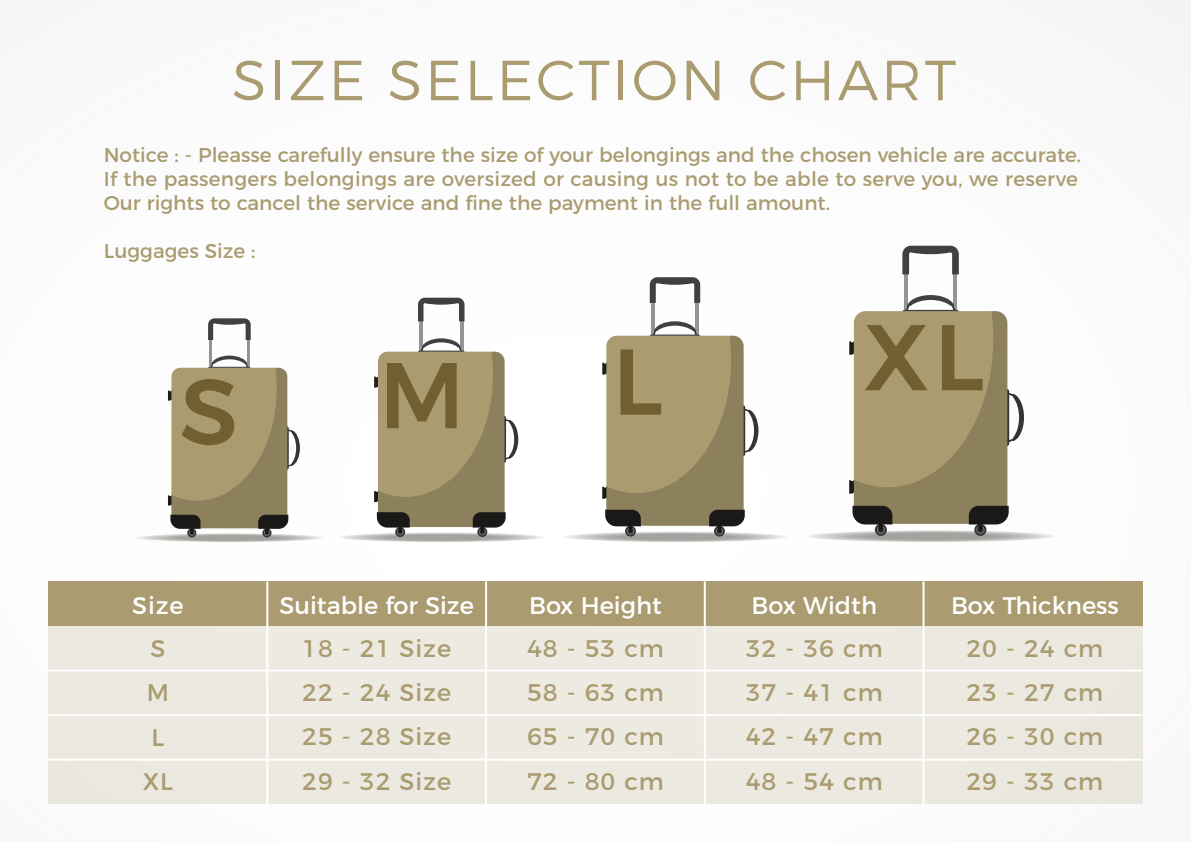
<style>
.page{position:relative;width:1191px;height:842px;background:#fff}
.page>*{position:absolute;margin:0;border:0;box-sizing:border-box;transform-origin:0 0}
.t1{font:300 56.4px "Montserrat";letter-spacing:.05em;color:#aa9c70}
.t2{font:24px/44.2px "Montserrat";letter-spacing:.04em;color:#aa9c70;text-align:justify}
.t3{font:24px "Montserrat";color:#fff}
.t4{font:20px/24px "Montserrat";color:#aa9c70}
</style>
<div class="page">
<svg style="left:134px;top:533px;width:191px;height:9px"></svg>
<hr style="left:209px;top:336px;width:3px;height:37px;background:#929497">
<hr style="left:247px;top:336px;width:3px;height:37px;background:#929497">
<svg style="left:208px;top:318px;width:43px;height:22px"></svg>
<svg style="left:337px;top:532px;width:208px;height:10px"></svg>
<hr style="left:419px;top:317px;width:3px;height:41px;background:#929497">
<hr style="left:460px;top:317px;width:3px;height:41px;background:#929497">
<svg style="left:418px;top:298px;width:46px;height:23px"></svg>
<svg style="left:562px;top:531px;width:226px;height:11px"></svg>
<hr style="left:651px;top:299px;width:3px;height:43px;background:#929497">
<hr style="left:695px;top:299px;width:4px;height:43px;background:#929497">
<svg style="left:650px;top:277px;width:50px;height:26px"></svg>
<svg style="left:804px;top:530px;width:253px;height:12px"></svg>
<svg style="left:903px;top:274px;width:4px;height:21px"></svg>
<hr style="left:953px;top:270px;width:4px;height:48px;background:#929497">
<svg style="left:902px;top:246px;width:56px;height:28px"></svg>
<svg style="left:168px;top:356px;width:132px;height:181px"></svg>
<svg style="left:374px;top:338px;width:144px;height:199px"></svg>
<svg style="left:602px;top:321px;width:156px;height:215px"></svg>
<svg style="left:849px;top:295px;width:175px;height:241px"></svg>
<div style="left:48px;top:581px;width:219px;height:45px;background:#aa9c70"></div>
<div style="left:48px;top:626px;width:219px;height:44px;background:#ece9e1"></div>
<div style="left:48px;top:670px;width:219px;height:45px;background:#ece9e1"></div>
<div style="left:48px;top:715px;width:219px;height:45px;background:#ebe9e0"></div>
<div style="left:48px;top:760px;width:219px;height:44px;background:#ebe8df"></div>
<div style="left:267px;top:581px;width:219px;height:45px;background:#aa9c70"></div>
<div style="left:267px;top:626px;width:219px;height:44px;background:#edeae2"></div>
<div style="left:267px;top:670px;width:219px;height:45px;background:#edeae2"></div>
<div style="left:267px;top:715px;width:219px;height:45px;background:#ece9e1"></div>
<div style="left:267px;top:760px;width:219px;height:44px;background:#ece9e1"></div>
<div style="left:486px;top:581px;width:219px;height:45px;background:#aa9c70"></div>
<div style="left:486px;top:626px;width:219px;height:44px;background:#edeae2"></div>
<div style="left:486px;top:670px;width:219px;height:45px;background:#edeae2"></div>
<div style="left:486px;top:715px;width:219px;height:45px;background:#edeae2"></div>
<div style="left:486px;top:760px;width:219px;height:44px;background:#ece9e1"></div>
<div style="left:705px;top:581px;width:218px;height:45px;background:#aa9c70"></div>
<div style="left:705px;top:626px;width:218px;height:44px;background:#edeae2"></div>
<div style="left:705px;top:670px;width:218px;height:45px;background:#edeae1"></div>
<div style="left:705px;top:715px;width:218px;height:45px;background:#ece9e1"></div>
<div style="left:705px;top:760px;width:218px;height:44px;background:#ebe9e0"></div>
<div style="left:923px;top:581px;width:219px;height:45px;background:#aa9c70"></div>
<div style="left:923px;top:626px;width:219px;height:44px;background:#ebe9e0"></div>
<div style="left:923px;top:670px;width:219px;height:45px;background:#ebe9e0"></div>
<div style="left:923px;top:715px;width:219px;height:45px;background:#ebe8df"></div>
<div style="left:923px;top:760px;width:219px;height:44px;background:#eae8de"></div>
<hr style="left:266px;top:581px;width:2px;height:223px;background:#fff">
<hr style="left:485px;top:581px;width:2px;height:223px;background:#fff">
<hr style="left:704px;top:581px;width:2px;height:223px;background:#fff">
<hr style="left:922px;top:581px;width:2px;height:223px;background:#fff">
<hr style="left:48px;top:669px;width:1094px;height:2px;background:#fff">
<hr style="left:48px;top:714px;width:1094px;height:2px;background:#fff">
<hr style="left:48px;top:759px;width:1094px;height:2px;background:#fff">
<h1 class="t1" style="left:232px;top:36px;width:725px">SIZE SELECTION CHART</h1>
<p class="t4" style="left:104px;top:142px;width:979px">Notice : - Pleasse carefully ensure the size of your belongings and the chosen vehicle are accurate.<br>If the passengers belongings are oversized or causing us not to be able to serve you, we reserve<br>Our rights to cancel the service and fine the payment in the full amount.</p>
<p class="t4" style="left:104px;top:238px;width:153px">Luggages Size :</p>
<p class="t3" style="left:279px;top:587px;width:196px">Suitable for Size</p>
<p class="t3" style="left:529px;top:587px;width:134px">Box Height</p>
<p class="t3" style="left:751px;top:587px;width:127px">Box Width</p>
<p class="t3" style="left:951px;top:587px;width:169px">Box Thickness</p>
<p class="t3" style="left:132px;top:587px;width:53px">Size</p>
<p class="t2" style="left:150px;top:625px;width:16px">S</p>
<p class="t2" style="left:302px;top:625px;width:150px">18 - 21 Size 22 - 24 Size 25 - 28 Size 29 - 32 Size</p>
<p class="t2" style="left:527px;top:625px;width:138px">48 - 53 cm 58 - 63 cm 65 - 70 cm 72 - 80 cm</p>
<p class="t2" style="left:746px;top:625px;width:138px">32 - 36 cm 37 - 41 cm 42 - 47 cm 48 - 54 cm</p>
<p class="t2" style="left:966px;top:625px;width:138px">20 - 24 cm 23 - 27 cm 26 - 30 cm 29 - 33 cm</p>
<p class="t2" style="left:143px;top:669px;width:32px;text-align:center">M<br>L<br>XL</p>
</div>
